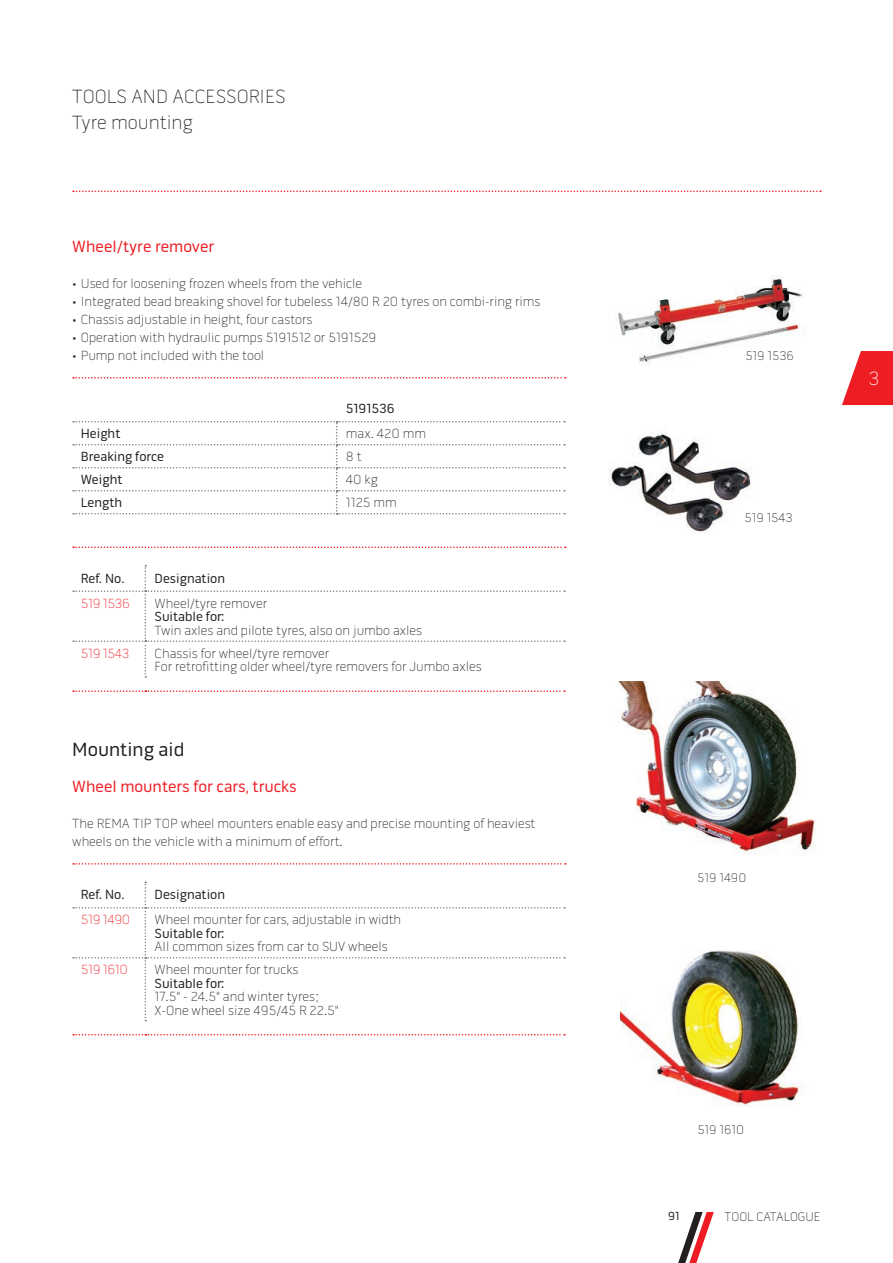
<style>
.page{position:relative;width:893px;height:1263px;background:#fff}
.page>*{position:absolute;margin:0;border:0;box-sizing:border-box;transform-origin:0 0}
.Head_A_Th_13_17_Left{font:100 19.5px "Pill Gothic 600 mg";color:#231f20}
.Head_B_Th_13_17_Left{font:100 19.5px "Pill Gothic 600 mg";color:#231f20}
.Reg_13_17{font:19.5px "Pill Gothic 600 mg";color:#231f20}
.t1{font:100 19.5px "Pill Gothic 600 mg";color:#fff}
.Head_thin_13_17_RED{font:16.5px "Pill Gothic 600 mg";color:#ee1d23}
.Table_Thin_9_9{font:100 13.5px/13.5px "Pill Gothic 600 mg";color:#231f20}
.Bullets_Reg_9_12_Lef{font:100 13.5px "Pill Gothic 600 mg";color:#231f20}
.Reg_9_12_Left__Paren{font:100 13.5px/18px "Pill Gothic 600 mg";color:#231f20}
.Table_Reg_9_9{font:13.5px "Pill Gothic 600 mg";color:#231f20}
.Table_Header_9_9{font:13.5px "Pill Gothic 600 mg";color:#231f20}
.Table_Thin_9_9-2{font:13.5px "Pill Gothic 600 mg";color:#231f20}
.Table_Code_Thin_9_9{font:100 13.5px "Pill Gothic 600 mg";letter-spacing:-.025em;color:#ee1d23}
.Caption_Th_8_5_9_Cen{font:100 12.75px "Pill Gothic 600 mg";color:#231f20}
.t2{font:12px "Pill Gothic 600 mg";color:#231f20}
</style>
<div class="page">
<svg style="left:842px;top:351px;width:51px;height:54px"></svg>
<svg style="left:678px;top:1212px;width:36px;height:51px"></svg>
<img style="left:618px;top:275px;width:185px;height:91px">
<img style="left:608px;top:432px;width:144px;height:102px">
<svg style="left:73px;top:421px;width:492px;height:93px"></svg>
<svg style="left:73px;top:546px;width:493px;height:2px"></svg>
<svg style="left:73px;top:565px;width:492px;height:113px"></svg>
<svg style="left:73px;top:690px;width:492px;height:2px"></svg>
<svg style="left:73px;top:190px;width:748px;height:2px"></svg>
<img style="left:618px;top:682px;width:198px;height:173px">
<img style="left:621px;top:950px;width:181px;height:157px">
<svg style="left:73px;top:863px;width:493px;height:2px"></svg>
<svg style="left:73px;top:882px;width:492px;height:139px"></svg>
<svg style="left:73px;top:1034px;width:492px;height:1px"></svg>
<svg style="left:73px;top:377px;width:493px;height:2px"></svg>
<p class="Head_A_Th_13_17_Left" style="left:72px;top:85px;width:215px">TOOLS AND ACCESSORIES</p>
<p class="Head_B_Th_13_17_Left" style="left:72px;top:111px;width:122px">Tyre mounting</p>
<p class="Head_thin_13_17_RED" style="left:72px;top:237px;width:143px">Wheel/tyre remover</p>
<p class="Bullets_Reg_9_12_Lef" style="left:72px;top:276px;width:291px">• Used for loosening frozen wheels from the vehicle</p>
<p class="Bullets_Reg_9_12_Lef" style="left:72px;top:294px;width:470px">• Integrated bead breaking shovel for tubeless 14/80 R 20 tyres on combi-ring rims</p>
<p class="Bullets_Reg_9_12_Lef" style="left:72px;top:312px;width:242px">• Chassis adjustable in height, four castors</p>
<p class="Bullets_Reg_9_12_Lef" style="left:72px;top:330px;width:306px">• Operation with hydraulic pumps 5191512 or 5191529</p>
<p class="Bullets_Reg_9_12_Lef" style="left:72px;top:348px;width:194px">• Pump not included with the tool</p>
<p class="Table_Reg_9_9" style="left:346px;top:401px;width:50px">5191536</p>
<p class="Table_Reg_9_9" style="left:81px;top:426px;width:41px">Height</p>
<p class="Table_Thin_9_9" style="left:346px;top:427px;width:82px">max. 420 mm</p>
<p class="Table_Reg_9_9" style="left:81px;top:449px;width:85px">Breaking force</p>
<p class="Table_Thin_9_9" style="left:346px;top:450px;width:17px">8 t</p>
<p class="Table_Reg_9_9" style="left:81px;top:472px;width:43px">Weight</p>
<p class="Table_Thin_9_9" style="left:346px;top:473px;width:33px">40 kg</p>
<p class="Table_Reg_9_9" style="left:81px;top:495px;width:43px">Length</p>
<p class="Table_Thin_9_9" style="left:346px;top:496px;width:52px">1125 mm</p>
<p class="Table_Header_9_9" style="left:81px;top:570px;width:45px">Ref. No.</p>
<p class="Table_Header_9_9" style="left:155px;top:570px;width:72px">Designation</p>
<p class="Table_Code_Thin_9_9" style="left:81px;top:595px;width:51px">519 1536</p>
<p class="Table_Thin_9_9" style="left:155px;top:596px;width:114px">Wheel/tyre remover</p>
<p class="Table_Thin_9_9-2" style="left:155px;top:609px;width:72px">Suitable for:</p>
<p class="Table_Thin_9_9" style="left:155px;top:623px;width:269px">Twin axles and pilote tyres, also on jumbo axles</p>
<p class="Table_Code_Thin_9_9" style="left:81px;top:645px;width:50px">519 1543</p>
<p class="Table_Thin_9_9" style="left:155px;top:646px;width:176px">Chassis for wheel/tyre remover</p>
<p class="Table_Thin_9_9" style="left:155px;top:660px;width:329px">For retrofitting older wheel/tyre removers for Jumbo axles</p>
<p class="Reg_13_17" style="left:72px;top:738px;width:114px">Mounting aid</p>
<p class="Head_thin_13_17_RED" style="left:72px;top:777px;width:226px">Wheel mounters for cars, trucks</p>
<p class="Reg_9_12_Left__Paren" style="left:72px;top:814px;width:465px">The REMA TIP TOP wheel mounters enable easy and precise mounting of heaviest wheels on the vehicle with a minimum of effort.</p>
<p class="Table_Header_9_9" style="left:81px;top:887px;width:45px">Ref. No.</p>
<p class="Table_Header_9_9" style="left:155px;top:887px;width:72px">Designation</p>
<p class="Table_Code_Thin_9_9" style="left:81px;top:912px;width:51px">519 1490</p>
<p class="Table_Thin_9_9" style="left:155px;top:913px;width:248px">Wheel mounter for cars, adjustable in width</p>
<p class="Table_Thin_9_9-2" style="left:155px;top:925px;width:72px">Suitable for:</p>
<p class="Table_Thin_9_9" style="left:155px;top:940px;width:235px">All common sizes from car to SUV wheels</p>
<p class="Table_Code_Thin_9_9" style="left:81px;top:962px;width:49px">519 1610</p>
<p class="Table_Thin_9_9" style="left:155px;top:963px;width:145px">Wheel mounter for trucks</p>
<p class="Table_Thin_9_9-2" style="left:155px;top:975px;width:72px">Suitable for:</p>
<p class="Table_Thin_9_9" style="left:155px;top:990px;width:186px">17.5" - 24.5" and winter tyres;<br>X-One wheel size 495/45 R 22.5"</p>
<p class="Caption_Th_8_5_9_Cen" style="left:745px;top:348px;width:50px">519 1536</p>
<p class="Caption_Th_8_5_9_Cen" style="left:744px;top:510px;width:50px">519 1543</p>
<h1 class="t1" style="left:869px;top:367px;width:12px">3</h1>
<p class="Caption_Th_8_5_9_Cen" style="left:697px;top:870px;width:51px">519 1490</p>
<p class="Caption_Th_8_5_9_Cen" style="left:697px;top:1122px;width:48px">519 1610</p>
<p class="t2" style="left:668px;top:1209px;width:13px">91</p>
<p class="Caption_Th_8_5_9_Cen" style="left:725px;top:1209px;width:98px">TOOL CATALOGUE</p>
</div>
